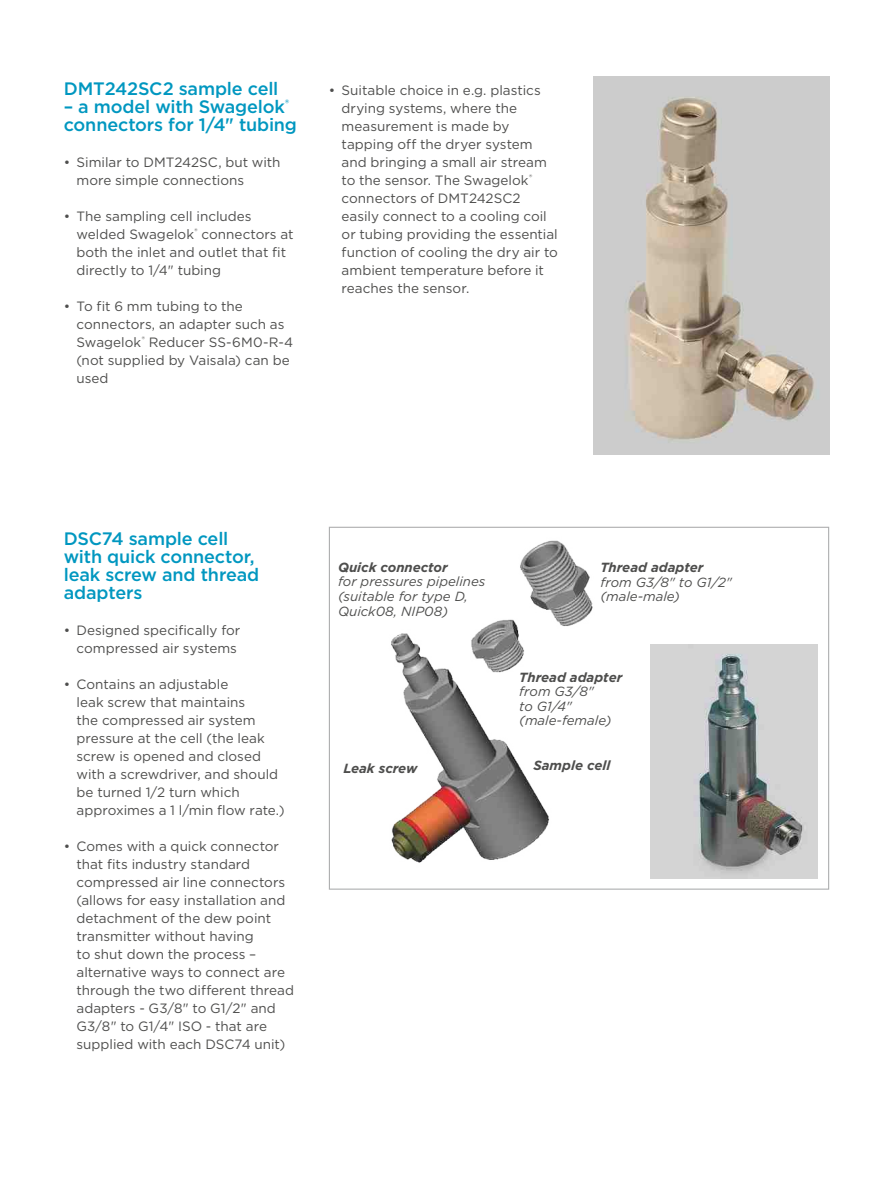
<style>
.page{position:relative;width:893px;height:1191px;background:#fff}
.page>*{position:absolute;margin:0;border:0;box-sizing:border-box;transform-origin:0 0}
.t1{font:500 18px/18px "Gotham";letter-spacing:-.01em;color:#0097c0}
.t2{font:13.5px/18px "Gotham";color:#4e4e4d}
.t3{font:italic 13.2px/14.7px "Gotham";color:#4e4e4d}
.t4{font:italic 700 13.2px "Gotham";color:#4e4e4d}
</style>
<div class="page">
<img style="left:650px;top:645px;width:167px;height:233px">
<img style="left:391px;top:540px;width:202px;height:323px">
<img style="left:594px;top:77px;width:235px;height:378px">
<h1 class="t1" style="left:64px;top:79px;width:216px">DMT242SC2 sample cell</h1>
<h1 class="t1" style="left:64px;top:97px;width:235px">– a model with Swagelok<sup>® </sup>connectors for 1/4" tubing</h1>
<p class="t2" style="left:77px;top:152px;width:205px;text-indent:-13px">• Similar to DMT242SC, but with more simple connections</p>
<p class="t2" style="left:77px;top:206px;width:219px;text-indent:-13px">• The sampling cell includes welded Swagelok<sup>®</sup> connectors at both the inlet and outlet that fit directly to 1/4" tubing</p>
<p class="t2" style="left:77px;top:296px;width:218px;text-indent:-13px">• To fit 6 mm tubing to the connectors, an adapter such as<br>Swagelok<sup>®</sup> Reducer SS-6M0-R-4 (not supplied by Vaisala) can be used</p>
<p class="t2" style="left:342px;top:80px;width:218px;text-indent:-13px">• Suitable choice in e.g. plastics drying systems, where the measurement is made by tapping off the dryer system and bringing a small air stream to the sensor. The Swagelok<sup>® </sup>connectors of DMT242SC2 easily connect to a cooling coil or tubing providing the essential function of cooling the dry air to ambient temperature before it reaches the sensor.</p>
<h1 class="t1" style="left:64px;top:529px;width:197px">DSC74 sample cell with quick connector, leak screw and thread adapters</h1>
<p class="t2" style="left:64px;top:620px;width:178px;text-align:right">• Designed specifically for compressed air systems</p>
<p class="t2" style="left:77px;top:674px;width:209px;text-indent:-13px">• Contains an adjustable<br>leak screw that maintains<br>the compressed air system pressure at the cell (the leak screw is opened and closed with a screwdriver, and should be turned 1/2 turn which approximes a 1 l/min flow rate.)</p>
<p class="t2" style="left:77px;top:836px;width:219px;text-indent:-13px">• Comes with a quick connector that fits industry standard compressed air line connectors (allows for easy installation and detachment of the dew point transmitter without having<br>to shut down the process – alternative ways to connect are through the two different thread adapters - G3/8" to G1/2" and<br>G3/8" to G1/4" ISO - that are supplied with each DSC74 unit)</p>
<p class="t4" style="left:338px;top:558px;width:111px">Quick connector</p>
<p class="t3" style="left:338px;top:574px;width:149px">for pressures pipelines (suitable for type D,<br>Quick08, NIP08)</p>
<p class="t4" style="left:600px;top:559px;width:104px">Thread adapter</p>
<p class="t3" style="left:600px;top:574px;width:133px">from G3/8" to G1/2" (male-male)</p>
<p class="t4" style="left:519px;top:668px;width:104px">Thread adapter</p>
<p class="t3" style="left:519px;top:684px;width:94px">from G3/8"<br>to G1/4" (male-female)</p>
<p class="t4" style="left:343px;top:760px;width:75px">Leak screw</p>
<p class="t4" style="left:533px;top:756px;width:78px">Sample cell</p>
</div>
